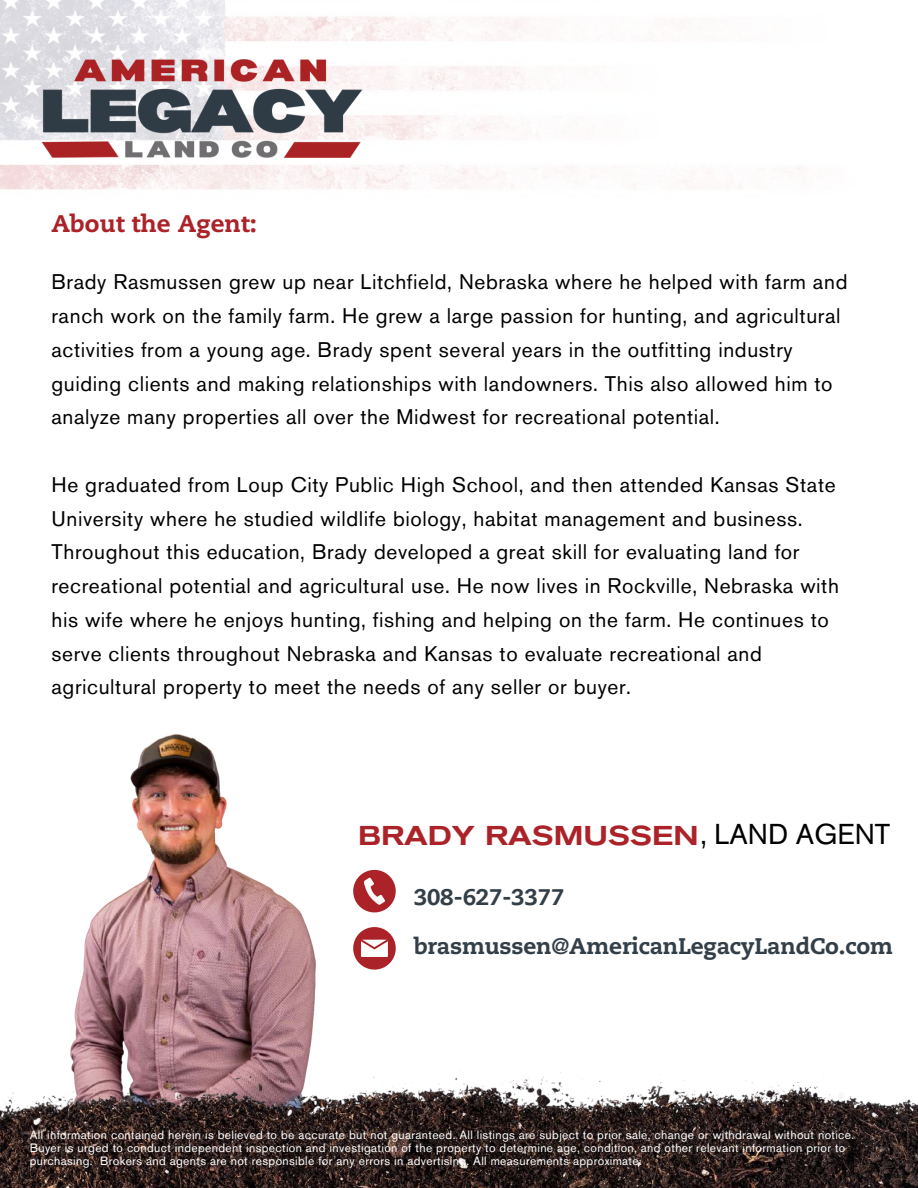
<style>
.page{position:relative;width:918px;height:1188px;background:#fff}
.page>*{position:absolute;margin:0;border:0;box-sizing:border-box;transform-origin:0 0}
.t1{font:500 expanded 27px "Akzidenz Grotesk BE";color:#ab2328}
.t2{font:800 24px "Caecilia LT Pro 85";color:#ab2328}
.t3{font:800 22.5px "Caecilia LT Pro 85";letter-spacing:-.01em;color:#333f48}
.t4{font:21px/33.8px "Akzidenz Grotesk Pro";letter-spacing:.03em;color:#000}
.t5{font:12px/13px "Akzidenz Grotesk Pro";letter-spacing:.03em;color:#fff}
.s1{font-family:"Akzidenz Grotesk Pro";font-weight:400;font-stretch:normal;font-size:28.5px;color:#000}
</style>
<div class="page">
<img style="left:70px;top:734px;width:246px;height:336px">
<img style="left:0;top:1070px;width:918px;height:118px">
<svg style="left:353px;top:870px;width:43px;height:42px"></svg>
<svg style="left:353px;top:927px;width:43px;height:43px"></svg>
<img style="left:0;top:0;width:801px;height:190px">
<img style="left:29px;top:0;width:345px;height:190px">
<h4 class="t2" style="left:52px;top:213px;width:207px">About the Agent:</h4>
<p class="t4" style="left:51px;top:267px;width:798px">Brady Rasmussen grew up near Litchfield, Nebraska where he helped with farm and ranch work on the family farm. He grew a large passion for hunting, and agricultural activities from a young age. Brady spent several years in the outfitting industry guiding clients and making relationships with landowners. This also allowed him to analyze many properties all over the Midwest for recreational potential.</p>
<h3 class="t4" style="left:51px;top:470px;width:789px">He graduated from Loup City Public High School, and then attended Kansas State University where he studied wildlife biology, habitat management and business.<br>Throughout this education, Brady developed a great skill for evaluating land for recreational potential and agricultural use. He now lives in Rockville, Nebraska with his wife where he enjoys hunting, fishing and helping on the farm. He continues to serve clients throughout Nebraska and Kansas to evaluate recreational and agricultural property to meet the needs of any seller or buyer.</h3>
<p class="t1" style="left:358px;top:826px;width:534px">BRADY RASMUSSEN<span class="s1">, LAND AGENT</span></p>
<h1 class="t3" style="left:414px;top:887px;width:152px">308-627-3377</h1>
<h2 class="t3" style="left:414px;top:937px;width:480px">brasmussen@AmericanLegacyLandCo.com</h2>
<h3 class="t5" style="left:30px;top:1129px;width:826px">All information contained herein is believed to be accurate but not guaranteed. All listings are subject to prior sale, change or withdrawal without notice.<br>Buyer is urged to conduct independent inspection and investigation of the property to determine age, condition, and other relevant information prior to purchasing. Brokers and agents are not responsible for any errors in advertising. All measurements approximate.</h3>
</div>
